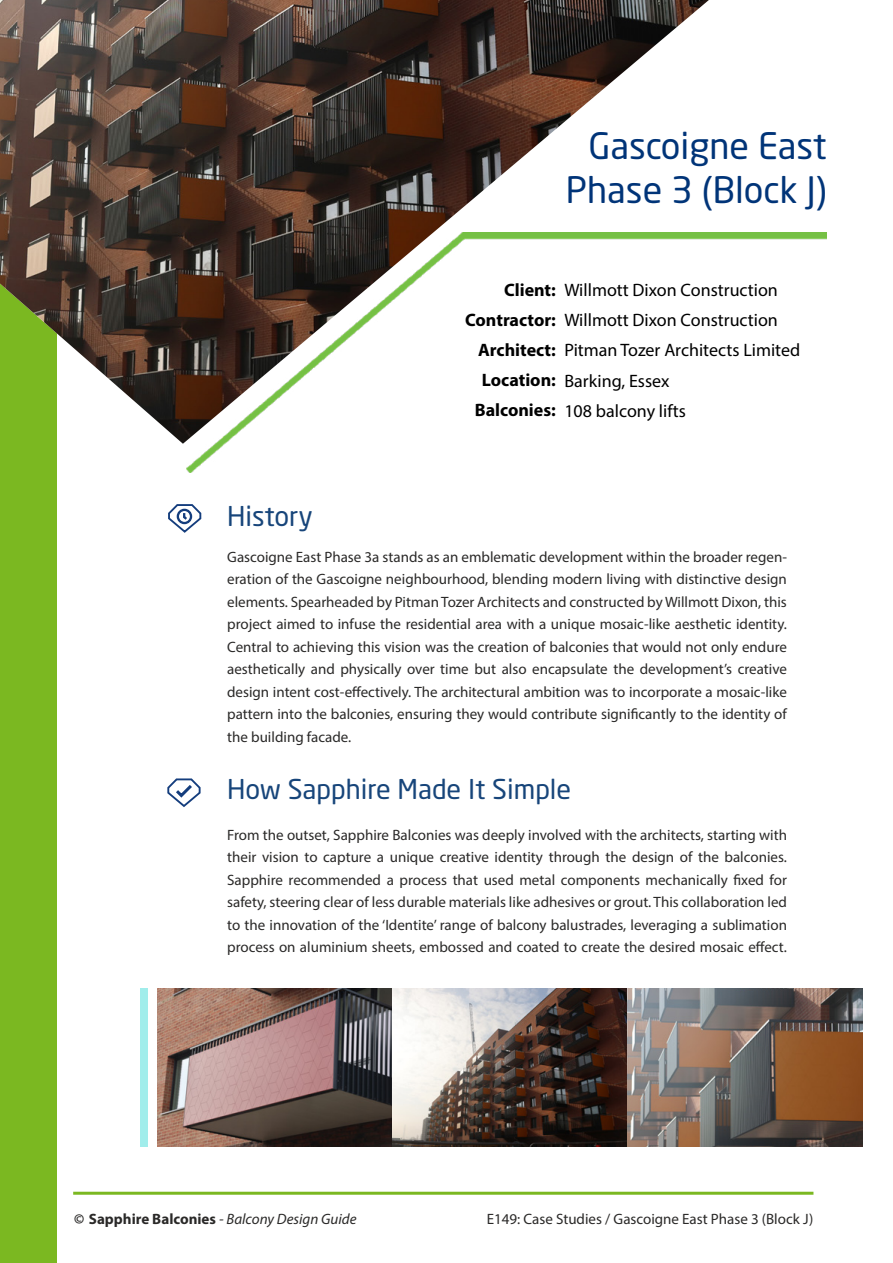
<style>
.page{position:relative;width:893px;height:1263px;background:#fff}
.page>*{position:absolute;margin:0;border:0;box-sizing:border-box;transform-origin:0 0}
.t1{font:36px/43.2px "Neo Sans Std";color:#003478;text-align:right}
.t2{font:27px "Neo Sans Std";color:#17457a}
.t3{font:18px/30px "Myriad Pro";color:#000}
.t4{font:700 18px/30px "Myriad Pro";color:#000;text-align:right}
.t5{font:15px/22.5px "Myriad Pro";color:#2a2928;text-align:justify}
.t6{font:italic 15px "Myriad Pro";color:#2a2928}
.s1{font-weight:700;font-style:normal}
</style>
<div class="page">
<hr style="left:73px;top:1192px;width:740px;height:3px;background:#7bb821">
<div style="left:0;top:0;width:56px;height:1263px;background:#7bb821"></div>
<img style="left:0;top:0;width:709px;height:444px">
<img style="left:187px;top:233px;width:640px;height:239px">
<svg style="left:167px;top:778px;width:34px;height:29px"></svg>
<svg style="left:168px;top:504px;width:34px;height:29px"></svg>
<img style="left:158px;top:988px;width:704px;height:158px">
<div style="left:140px;top:988px;width:7px;height:158px;background:#a1edeb"></div>
<h1 class="t1" style="left:566px;top:124px;width:262px">Gascoigne East<br>Phase 3 (Block J)</h1>
<p class="t4" style="left:465px;top:274px;width:92px">Client:<br>Contractor:<br>Architect:<br>Location:<br>Balconies:</p>
<p class="t3" style="left:564px;top:275px;width:237px">Willmott Dixon Construction<br>Willmott Dixon Construction<br>Pitman Tozer Architects Limited<br>Barking, Essex<br>108 balcony lifts</p>
<h2 class="t2" style="left:227px;top:499px;width:87px">History</h2>
<p class="t5" style="left:227px;top:545px;width:561px">Gascoigne East Phase 3a stands as an emblematic development within the broader regen&shy;eration of the Gascoigne neighbourhood, blending modern living with distinctive design elements. Spearheaded by Pitman Tozer Architects and constructed by Willmott Dixon, this project aimed to infuse the residential area with a unique mosaic-like aesthetic identity.<br>Central to achieving this vision was the creation of balconies that would not only endure aesthetically and physically over time but also encapsulate the development’s creative design intent cost-effectively. The architectural ambition was to incorporate a mosaic-like pattern into the balconies, ensuring they would contribute significantly to the identity of the building facade.</p>
<h2 class="t2" style="left:227px;top:773px;width:345px">How Sapphire Made It Simple</h2>
<p class="t5" style="left:227px;top:823px;width:561px">From the outset, Sapphire Balconies was deeply involved with the architects, starting with their vision to capture a unique creative identity through the design of the balconies.<br>Sapphire recommended a process that used metal components mechanically fixed for safety, steering clear of less durable materials like adhesives or grout. This collaboration led to the innovation of the ‘Identite’ range of balcony balustrades, leveraging a sublimation process on aluminium sheets, embossed and coated to create the desired mosaic effect.</p>
<p class="t6" style="left:74px;top:1210px;width:284px"><span class="s1">© Sapphire Balconies</span> - Balcony Design Guide</p>
<p class="t5" style="left:487px;top:1208px;width:328px">E149: Case Studies / Gascoigne East Phase 3 (Block J)</p>
</div>
